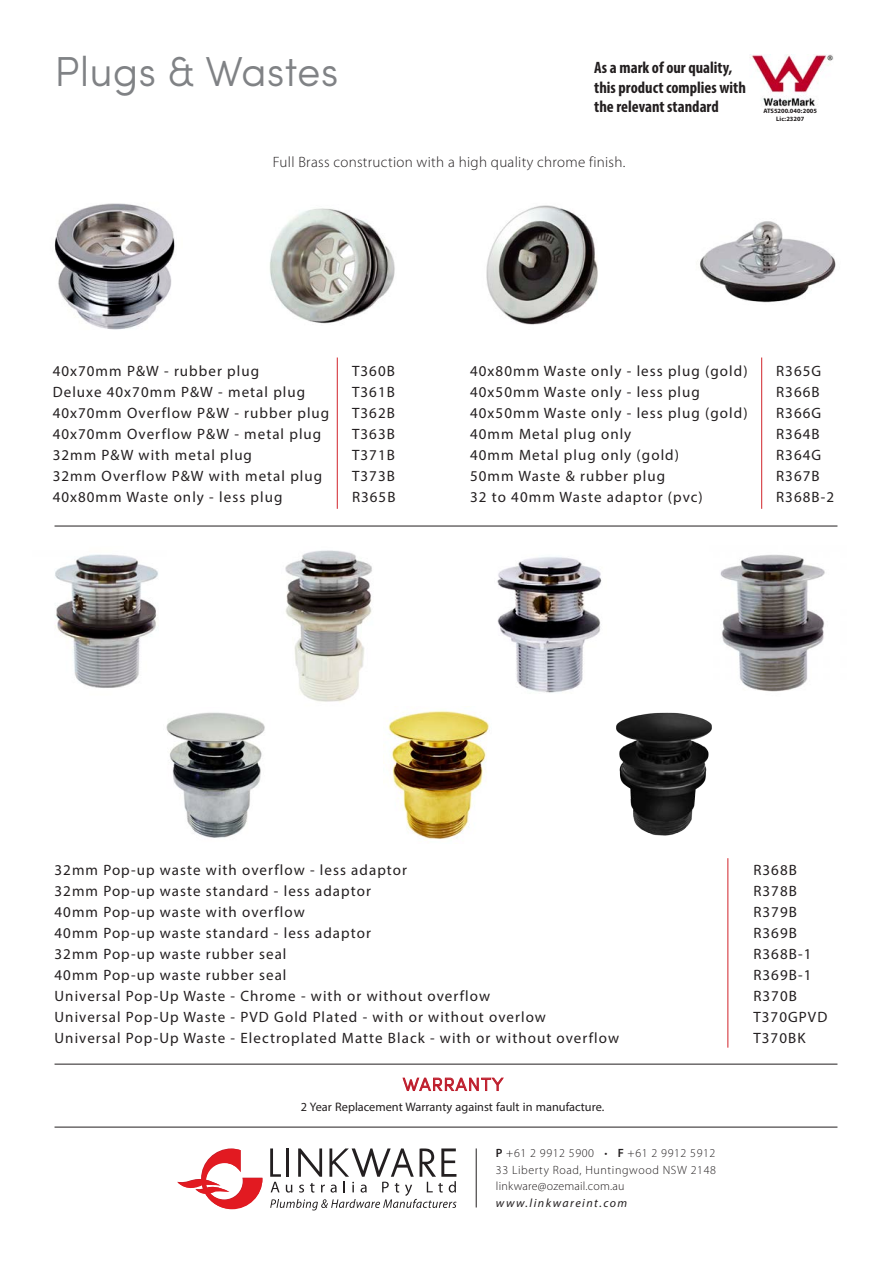
<style>
.page{position:relative;width:893px;height:1263px;background:#fff}
.page>*{position:absolute;margin:0;border:0;box-sizing:border-box;transform-origin:0 0}
.t1{font:300 42px "Sofia Pro";color:#808285}
.t2{font:300 18px "Sofia Pro";letter-spacing:.05em;color:#be1d2c}
.t3{font:17.25px "Myriad Arabic";color:#231f20}
.t4{font:700 condensed 16.5px/19.8px "Myriad Pro";color:#231f20}
.t5{font:15px "Myriad Pro";letter-spacing:.07em;color:#231f20}
.t6{font:300 15px "Myriad Pro";letter-spacing:.02em;color:#231f20}
.t7{font:300 12px "Myriad Pro";letter-spacing:.05em;color:#231f20}
.t8{font:300 12px "Myriad Pro";letter-spacing:.02em;color:#231f20}
.t9{font:italic 12px "Myriad Pro";letter-spacing:.12em;color:#231f20}
.t10{font:700 9px "Myriad Arabic";color:#231f20}
.s1{font-weight:600}
</style>
<div class="page">
<img style="left:497px;top:557px;width:105px;height:136px">
<img style="left:285px;top:550px;width:87px;height:152px">
<img style="left:55px;top:554px;width:103px;height:134px">
<hr style="left:337px;top:357px;width:1px;height:152px;background:#d1232a">
<hr style="left:728px;top:858px;width:1px;height:190px;background:#d1232a">
<hr style="left:761px;top:357px;width:1px;height:152px;background:#d1232a">
<hr style="left:55px;top:1127px;width:782px;height:1px;background:#231f20">
<hr style="left:55px;top:526px;width:782px;height:1px;background:#231f20">
<svg style="left:402px;top:1077px;width:102px;height:14px"></svg>
<svg style="left:177px;top:1148px;width:85px;height:61px"></svg>
<svg style="left:270px;top:1148px;width:186px;height:62px"></svg>
<hr style="left:476px;top:1148px;width:1px;height:59px;background:#231f20">
<img style="left:750px;top:55px;width:84px;height:52px">
<img style="left:54px;top:203px;width:121px;height:127px">
<img style="left:270px;top:208px;width:125px;height:116px">
<img style="left:486px;top:205px;width:112px;height:120px">
<img style="left:720px;top:554px;width:105px;height:138px">
<img style="left:700px;top:221px;width:136px;height:82px">
<img style="left:166px;top:712px;width:99px;height:126px">
<hr style="left:55px;top:1064px;width:782px;height:1px;background:#231f20">
<img style="left:383px;top:710px;width:106px;height:129px">
<img style="left:616px;top:712px;width:96px;height:124px">
<p class="t1" style="left:55px;top:40px;width:285px">Plugs &amp; Wastes</p>
<p class="t4" style="left:594px;top:57px;width:153px">As a mark of our quality, this product complies with the relevant standard</p>
<p class="t6" style="left:273px;top:154px;width:354px">Full Brass construction with a high quality chrome finish.</p>
<p class="t10" style="left:763px;top:105px;width:55px">ATS5200.040:2005</p>
<p class="t10" style="left:776px;top:112px;width:29px">Lic:23207</p>
<p class="t5" style="left:53px;top:361px;width:208px">40x70mm P&amp;W - rubber plug</p>
<p class="t5" style="left:53px;top:382px;width:254px">Deluxe 40x70mm P&amp;W - metal plug</p>
<p class="t5" style="left:53px;top:403px;width:278px">40x70mm Overflow P&amp;W - rubber plug</p>
<p class="t5" style="left:53px;top:424px;width:270px">40x70mm Overflow P&amp;W - metal plug</p>
<p class="t5" style="left:53px;top:445px;width:201px">32mm P&amp;W with metal plug</p>
<p class="t5" style="left:53px;top:466px;width:271px">32mm Overflow P&amp;W with metal plug</p>
<p class="t5" style="left:53px;top:487px;width:231px">40x80mm Waste only - less plug</p>
<p class="t5" style="left:352px;top:361px;width:44px">T360B</p>
<p class="t5" style="left:352px;top:382px;width:44px">T361B</p>
<p class="t5" style="left:352px;top:403px;width:44px">T362B</p>
<p class="t5" style="left:352px;top:424px;width:44px">T363B</p>
<p class="t5" style="left:352px;top:445px;width:44px">T371B</p>
<p class="t5" style="left:352px;top:466px;width:44px">T373B</p>
<p class="t5" style="left:352px;top:487px;width:45px">R365B</p>
<p class="t5" style="left:470px;top:361px;width:279px">40x80mm Waste only - less plug (gold)</p>
<p class="t5" style="left:470px;top:382px;width:231px">40x50mm Waste only - less plug</p>
<p class="t5" style="left:470px;top:403px;width:279px">40x50mm Waste only - less plug (gold)</p>
<p class="t5" style="left:470px;top:424px;width:163px">40mm Metal plug only</p>
<p class="t5" style="left:470px;top:445px;width:210px">40mm Metal plug only (gold)</p>
<p class="t5" style="left:470px;top:466px;width:196px">50mm Waste &amp; rubber plug</p>
<p class="t5" style="left:470px;top:487px;width:234px">32 to 40mm Waste adaptor (pvc)</p>
<p class="t5" style="left:776px;top:361px;width:47px">R365G</p>
<p class="t5" style="left:776px;top:382px;width:45px">R366B</p>
<p class="t5" style="left:776px;top:403px;width:47px">R366G</p>
<p class="t5" style="left:776px;top:424px;width:45px">R364B</p>
<p class="t5" style="left:776px;top:445px;width:47px">R364G</p>
<p class="t5" style="left:776px;top:466px;width:45px">R367B</p>
<p class="t5" style="left:776px;top:487px;width:59px">R368B-2</p>
<p class="t5" style="left:55px;top:860px;width:354px">32mm Pop-up waste with overflow - less adaptor</p>
<p class="t5" style="left:55px;top:881px;width:318px">32mm Pop-up waste standard - less adaptor</p>
<p class="t5" style="left:55px;top:902px;width:252px">40mm Pop-up waste with overflow</p>
<p class="t5" style="left:55px;top:923px;width:318px">40mm Pop-up waste standard - less adaptor</p>
<p class="t5" style="left:55px;top:944px;width:233px">32mm Pop-up waste rubber seal</p>
<p class="t5" style="left:55px;top:965px;width:233px">40mm Pop-up waste rubber seal</p>
<p class="t5" style="left:55px;top:986px;width:437px">Universal Pop-Up Waste - Chrome - with or without overflow</p>
<p class="t5" style="left:55px;top:1007px;width:493px">Universal Pop-Up Waste - PVD Gold Plated - with or without overlow</p>
<p class="t5" style="left:55px;top:1028px;width:566px">Universal Pop-Up Waste - Electroplated Matte Black - with or without overflow</p>
<p class="t2" style="left:403px;top:1071px;width:102px">WARRANTY</p>
<p class="t3" style="left:301px;top:1095px;width:305px">2 Year Replacement Warranty against fault in manufacture.</p>
<p class="t7" style="left:496px;top:1147px;width:221px"><span class="s1">P</span> +61 2 9912 5900 • <span class="s1">F</span> +61 2 9912 5912</p>
<p class="t7" style="left:496px;top:1163px;width:222px">33 Liberty Road, Huntingwood NSW 2148</p>
<p class="t8" style="left:496px;top:1180px;width:130px">linkware@ozemail.com.au</p>
<p class="t9" style="left:496px;top:1195px;width:133px">www.linkwareint.com</p>
<p class="t5" style="left:753px;top:860px;width:45px">R368B</p>
<p class="t5" style="left:753px;top:881px;width:45px">R378B</p>
<p class="t5" style="left:753px;top:902px;width:45px">R379B</p>
<p class="t5" style="left:753px;top:923px;width:45px">R369B</p>
<p class="t5" style="left:753px;top:944px;width:59px">R368B-1</p>
<p class="t5" style="left:753px;top:965px;width:59px">R369B-1</p>
<p class="t5" style="left:753px;top:986px;width:45px">R370B</p>
<p class="t5" style="left:753px;top:1007px;width:75px">T370GPVD</p>
<p class="t5" style="left:753px;top:1028px;width:54px">T370BK</p>
</div>
